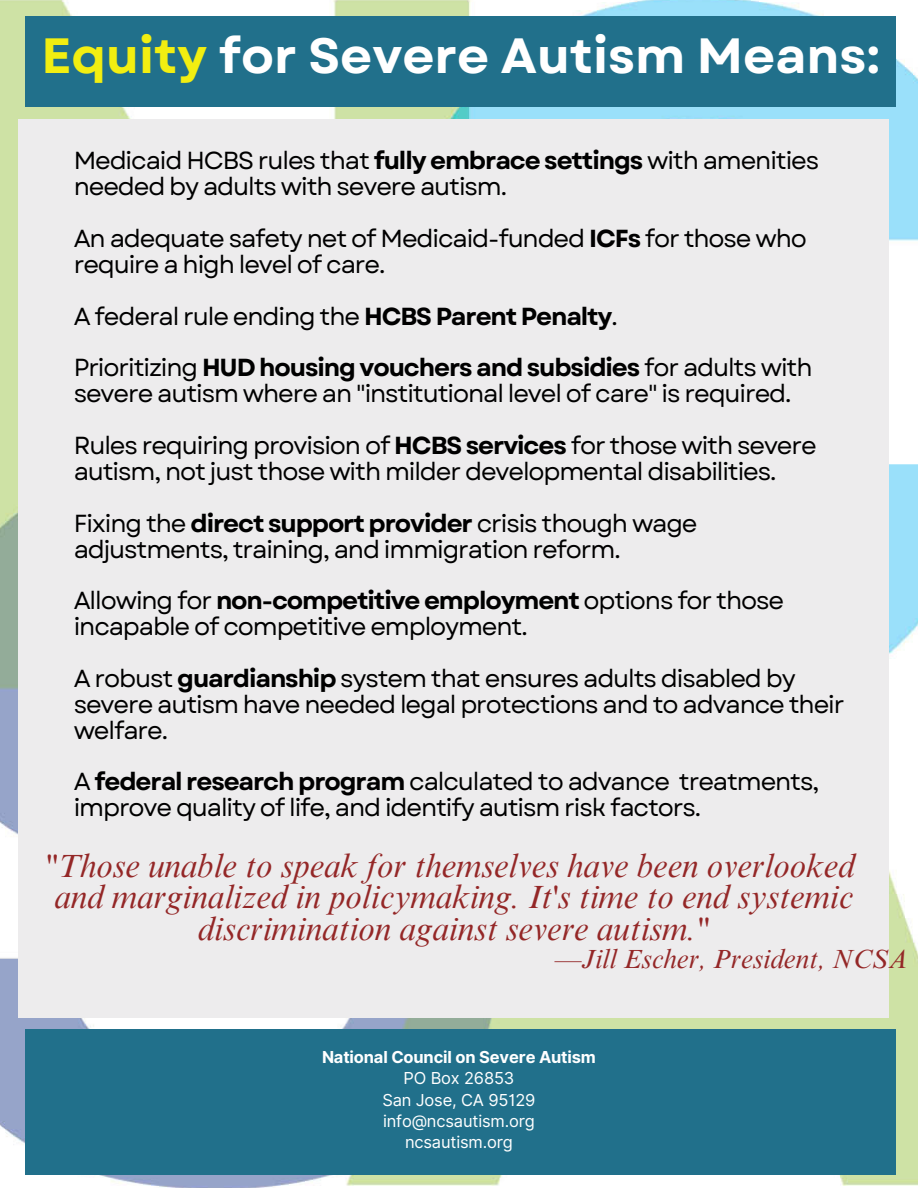
<style>
.page{position:relative;width:918px;height:1188px;background:#fff}
.page>*{position:absolute;margin:0;border:0;box-sizing:border-box;transform-origin:0 0}
.t1{font:700 49.5px "Garet";color:#fff}
.t2{font:italic 32.85px/31.5px "Times NRMT Pro";color:#942727;text-align:center}
.t3{font:italic 26.85px "Times NRMT Pro";color:#942727}
.t4{font:24.6px/25.8px "Garet";letter-spacing:-.045em;color:#000}
.t5{font:16.5px "Inter";letter-spacing:-.01em;color:#fff}
.t6{font:700 16.5px "Inter";letter-spacing:-.01em;color:#fff}
.s1{color:#f2ee11}
.s2{font-weight:700}
</style>
<div class="page">
<img style="left:0;top:0;width:918px;height:1188px">
<div style="left:19px;top:119px;width:870px;height:898px;background:#edeced"></div>
<div style="left:26px;top:17px;width:870px;height:90px;background:#21708b"></div>
<div style="left:26px;top:1029px;width:870px;height:145px;background:#21708b"></div>
<p class="t1" style="left:42px;top:20px;width:840px"><span class="s1">Equity</span> for Severe Autism Means:</p>
<p class="t4" style="left:74px;top:148px;width:747px">Medicaid HCBS rules that <span class="s2">fully embrace settings</span> with amenities needed by adults with severe autism.</p>
<p class="t4" style="left:74px;top:226px;width:735px">An adequate safety net of Medicaid-funded <span class="s2">ICFs</span> for those who require a high level of care.</p>
<p class="t4" style="left:74px;top:303px;width:546px">A federal rule ending the <span class="s2">HCBS Parent Penalty</span>.</p>
<p class="t4" style="left:74px;top:355px;width:740px">Prioritizing <span class="s2">HUD housing vouchers and subsidies</span> for adults with severe autism where an "institutional level of care" is required.</p>
<p class="t4" style="left:74px;top:433px;width:745px">Rules requiring provision of <span class="s2">HCBS services</span> for those with severe autism, not just those with milder developmental disabilities.</p>
<p class="t4" style="left:74px;top:510px;width:625px">Fixing the <span class="s2">direct support provider</span> crisis though wage adjustments, training, and immigration reform.</p>
<p class="t4" style="left:74px;top:588px;width:712px">Allowing for <span class="s2">non-competitive employment</span> options for those incapable of competitive employment.</p>
<p class="t4" style="left:74px;top:666px;width:772px">A robust <span class="s2">guardianship</span> system that ensures adults disabled by severe autism have needed legal protections and to advance their welfare.</p>
<p class="t4" style="left:74px;top:769px;width:747px">A <span class="s2">federal research program</span> calculated to advance treatments, improve quality of life, and identify autism risk factors.</p>
<p class="t2" style="left:45px;top:854px;width:811px">"Those unable to speak for themselves have been overlooked</p>
<p class="t2" style="left:54px;top:886px;width:800px">and marginalized in policymaking. It's time to end systemic discrimination against severe autism."</p>
<p class="t3" style="left:555px;top:949px;width:354px">—Jill Escher, President, NCSA</p>
<p class="t6" style="left:322px;top:1047px;width:275px">National Council on Severe Autism</p>
<p class="t5" style="left:404px;top:1068px;width:112px">PO Box 26853</p>
<p class="t5" style="left:382px;top:1090px;width:155px">San Jose, CA 95129</p>
<p class="t5" style="left:383px;top:1111px;width:153px">info@ncsautism.org</p>
<p class="t5" style="left:405px;top:1132px;width:109px">ncsautism.org</p>
</div>
